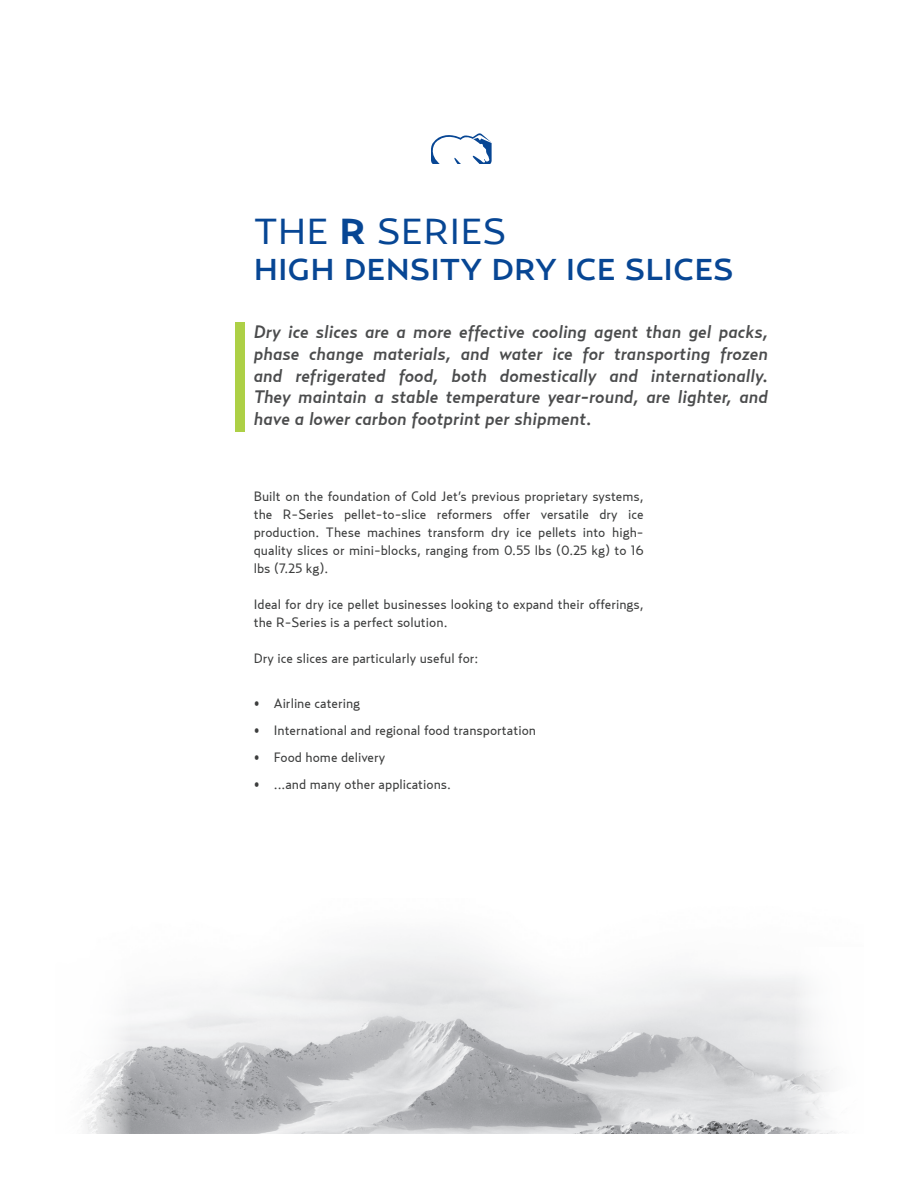
<style>
.page{position:relative;width:918px;height:1188px;background:#fff}
.page>*{position:absolute;margin:0;border:0;box-sizing:border-box;transform-origin:0 0}
.t1{font:36px "Relay Wide";color:#074694}
.t2{font:500 30px "Relay Wide";color:#074694}
.t3{font:italic 500 18px/21.6px "Relay";color:#4b4c4d;text-align:justify}
.t4{font:13.5px/18px "Relay";color:#3c3d3d;text-align:justify}
.s1{font-weight:700}
</style>
<div class="page">
<img style="left:131px;top:939px;width:662px;height:195px">
<svg style="left:84px;top:1008px;width:47px;height:126px"></svg>
<svg style="left:431px;top:134px;width:61px;height:29px"></svg>
<div style="left:235px;top:322px;width:10px;height:110px;background:#add046"></div>
<p class="t1" style="left:254px;top:210px;width:254px">THE <span class="s1">R</span> SERIES</p>
<p class="t2" style="left:254px;top:251px;width:482px">HIGH DENSITY DRY ICE SLICES</p>
<p class="t3" style="left:254px;top:321px;width:516px">Dry ice slices are a more effective cooling agent than gel packs, phase change materials, and water ice for transporting frozen and refrigerated food, both domestically and internationally.<br>They maintain a stable temperature year-round, are lighter, and have a lower carbon footprint per shipment.</p>
<p class="t4" style="left:254px;top:487px;width:391px">Built on the foundation of Cold Jet’s previous proprietary systems, the R-Series pellet-to-slice reformers offer versatile dry ice production. These machines transform dry ice pellets into high&shy;quality slices or mini-blocks, ranging from 0.55 lbs (0.25 kg) to 16 lbs (7.25 kg).</p>
<p class="t4" style="left:254px;top:595px;width:391px">Ideal for dry ice pellet businesses looking to expand their offerings, the R-Series is a perfect solution.</p>
<p class="t4" style="left:254px;top:649px;width:226px">Dry ice slices are particularly useful for:</p>
<p class="t4" style="left:254px;top:694px;width:108px">• Airline catering</p>
<p class="t4" style="left:254px;top:721px;width:284px">• International and regional food transportation</p>
<p class="t4" style="left:254px;top:748px;width:133px">• Food home delivery</p>
<p class="t4" style="left:254px;top:775px;width:199px">• ...and many other applications.</p>
</div>
